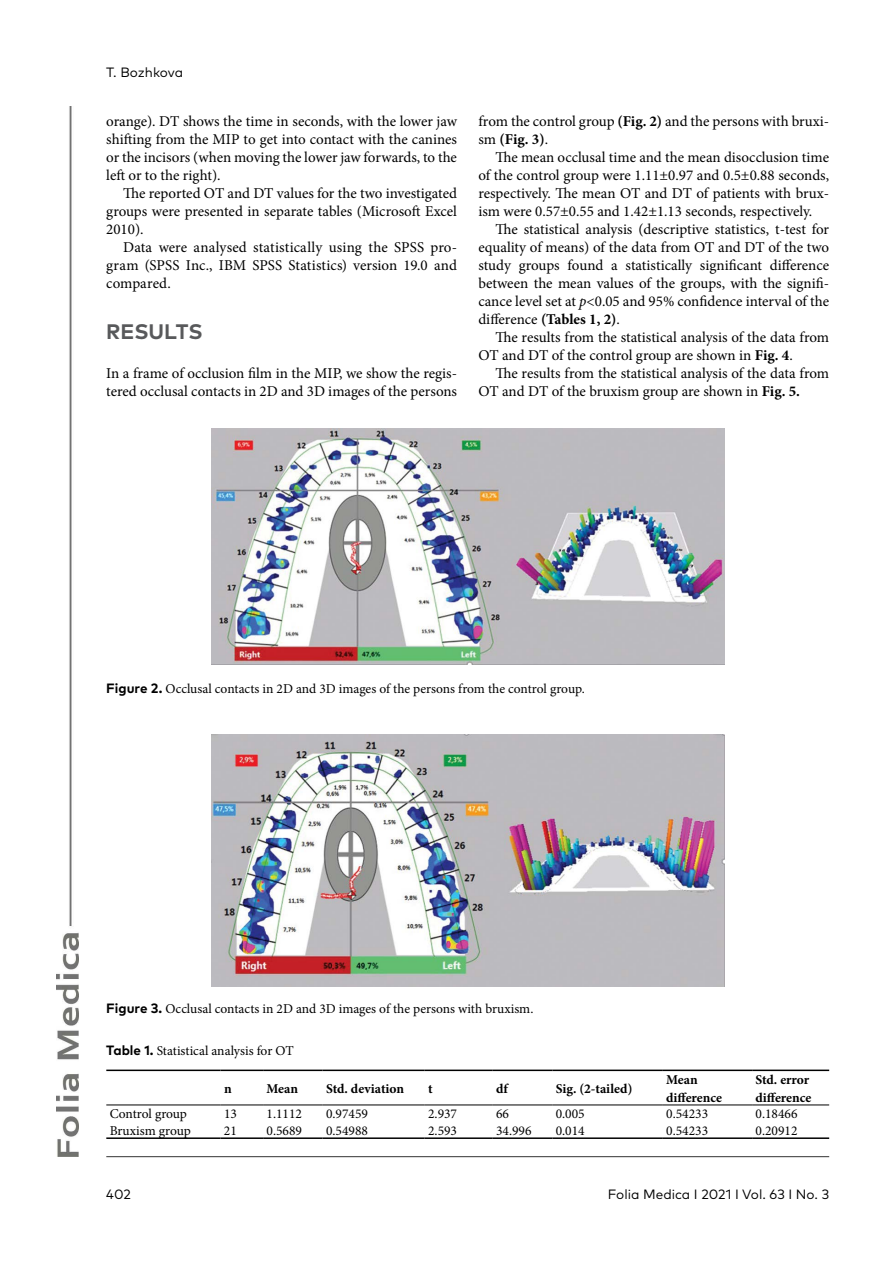
<style>
.page{position:relative;width:893px;height:1263px;background:#fff}
.page>*{position:absolute;margin:0;border:0;box-sizing:border-box;transform-origin:0 0}
.t1{font:700 21px "FF Mark Pro";color:#58595b}
.t2{font:15px/18px "Minion Pro";letter-spacing:-.005em;color:#000;text-align:justify}
.t3{font:13.5px "Minion Pro";color:#000}
.t4{font:700 13.5px/18px "Minion Pro";letter-spacing:-.005em;color:#000}
.t5{font:13.5px "FF Mark Pro";color:#000}
.s1{font-weight:700}
.s2{font-style:italic}
.s3{font-family:"FF Mark Pro";font-weight:700}
</style>
<div class="page">
<img style="left:57px;top:106px;width:22px;height:1051px">
<hr style="left:106px;top:1156px;width:723px;height:1px;background:#333">
<hr style="left:106px;top:1069px;width:115px;height:2px;background:#000">
<hr style="left:221px;top:1069px;width:42px;height:2px;background:#000">
<hr style="left:263px;top:1069px;width:60px;height:2px;background:#000">
<hr style="left:323px;top:1069px;width:102px;height:2px;background:#000">
<hr style="left:425px;top:1069px;width:68px;height:2px;background:#000">
<hr style="left:493px;top:1069px;width:59px;height:2px;background:#000">
<hr style="left:552px;top:1069px;width:111px;height:2px;background:#000">
<hr style="left:663px;top:1069px;width:89px;height:2px;background:#000">
<hr style="left:752px;top:1069px;width:77px;height:2px;background:#000">
<hr style="left:106px;top:1104px;width:115px;height:1px;background:#000">
<hr style="left:221px;top:1104px;width:42px;height:1px;background:#000">
<hr style="left:263px;top:1104px;width:60px;height:1px;background:#000">
<hr style="left:323px;top:1104px;width:102px;height:1px;background:#000">
<hr style="left:425px;top:1104px;width:68px;height:1px;background:#000">
<hr style="left:493px;top:1104px;width:59px;height:1px;background:#000">
<hr style="left:552px;top:1104px;width:111px;height:1px;background:#000">
<hr style="left:663px;top:1104px;width:89px;height:1px;background:#000">
<hr style="left:752px;top:1104px;width:77px;height:1px;background:#000">
<hr style="left:106px;top:1137px;width:115px;height:2px;background:#000">
<hr style="left:221px;top:1137px;width:42px;height:2px;background:#000">
<hr style="left:263px;top:1137px;width:60px;height:2px;background:#000">
<hr style="left:323px;top:1137px;width:102px;height:2px;background:#000">
<hr style="left:425px;top:1137px;width:68px;height:2px;background:#000">
<hr style="left:493px;top:1137px;width:59px;height:2px;background:#000">
<hr style="left:552px;top:1137px;width:111px;height:2px;background:#000">
<hr style="left:663px;top:1137px;width:89px;height:2px;background:#000">
<hr style="left:752px;top:1137px;width:77px;height:2px;background:#000">
<img style="left:212px;top:429px;width:513px;height:236px">
<img style="left:211px;top:735px;width:513px;height:251px">
<p class="t5" style="left:106px;top:62px;width:78px">T. Bozhkova</p>
<p class="t2" style="left:106px;top:112px;width:352px">orange). DT shows the time in seconds, with the lower jaw shifting from the MIP to get into contact with the canines or the incisors (when moving the lower jaw forwards, to the left or to the right).</p>
<p class="t2" style="left:106px;top:184px;width:352px;text-indent:17px">The reported OT and DT values for the two investigated groups were presented in separate tables (Microsoft Excel 2010).</p>
<p class="t2" style="left:106px;top:238px;width:352px;text-indent:17px">Data were analysed statistically using the SPSS pro&shy;gram (SPSS Inc., IBM SPSS Statistics) version 19.0 and compared.</p>
<h1 class="t1" style="left:106px;top:315px;width:98px">RESULTS</h1>
<p class="t2" style="left:106px;top:364px;width:352px">In a frame of occlusion film in the MIP, we show the regis&shy;tered occlusal contacts in 2D and 3D images of the persons</p>
<p class="t2" style="left:478px;top:112px;width:352px">from the control group <span class="s1">(Fig. 2)</span> and the persons with bruxi&shy;sm <span class="s1">(Fig. 3)</span>.</p>
<p class="t2" style="left:478px;top:148px;width:352px;text-indent:17px">The mean occlusal time and the mean disocclusion time of the control group were 1.11±0.97 and 0.5±0.88 seconds, respectively. The mean OT and DT of patients with brux&shy;ism were 0.57±0.55 and 1.42±1.13 seconds, respectively.</p>
<p class="t2" style="left:478px;top:220px;width:352px;text-indent:17px">The statistical analysis (descriptive statistics, t-test for equality of means) of the data from OT and DT of the two study groups found a statistically significant difference between the mean values of the groups, with the signifi&shy;cance level set at <span class="s2">p</span>&lt;0.05 and 95% confidence interval of the difference <span class="s1">(Tables 1, 2)</span>.</p>
<p class="t2" style="left:478px;top:328px;width:352px;text-indent:17px">The results from the statistical analysis of the data from<br>OT and DT of the control group are shown in <span class="s1">Fig. 4</span>.</p>
<p class="t2" style="left:478px;top:364px;width:352px;text-indent:17px">The results from the statistical analysis of the data from<br>OT and DT of the bruxism group are shown in <span class="s1">Fig. 5.</span></p>
<p class="t3" style="left:106px;top:679px;width:480px"><span class="s3">Figure 2.</span> Occlusal contacts in 2D and 3D images of the persons from the control group.</p>
<p class="t3" style="left:106px;top:999px;width:429px"><span class="s3">Figure 3.</span> Occlusal contacts in 2D and 3D images of the persons with bruxism.</p>
<p class="t3" style="left:106px;top:1042px;width:189px"><span class="s3">Table 1.</span> Statistical analysis for OT</p>
<p class="t4" style="left:224px;top:1079px;width:9px">n</p>
<p class="t4" style="left:267px;top:1079px;width:33px">Mean</p>
<p class="t4" style="left:326px;top:1079px;width:80px">Std. deviation</p>
<p class="t4" style="left:428px;top:1079px;width:6px">t</p>
<p class="t4" style="left:496px;top:1079px;width:13px">df</p>
<p class="t4" style="left:556px;top:1079px;width:78px">Sig. (2-tailed)</p>
<p class="t4" style="left:666px;top:1070px;width:57px">Mean difference</p>
<p class="t4" style="left:755px;top:1070px;width:57px">Std. error difference</p>
<p class="t3" style="left:110px;top:1105px;width:79px">Control group</p>
<p class="t3" style="left:224px;top:1105px;width:14px">13</p>
<p class="t3" style="left:267px;top:1105px;width:37px">1.1112</p>
<p class="t3" style="left:326px;top:1105px;width:43px">0.97459</p>
<p class="t3" style="left:428px;top:1105px;width:30px">2.937</p>
<p class="t3" style="left:496px;top:1105px;width:14px">66</p>
<p class="t3" style="left:556px;top:1105px;width:30px">0.005</p>
<p class="t3" style="left:666px;top:1105px;width:43px">0.54233</p>
<p class="t3" style="left:755px;top:1105px;width:43px">0.18466</p>
<p class="t3" style="left:110px;top:1121px;width:83px">Bruxism group</p>
<p class="t3" style="left:224px;top:1121px;width:14px">21</p>
<p class="t3" style="left:266px;top:1121px;width:37px">0.5689</p>
<p class="t3" style="left:326px;top:1121px;width:43px">0.54988</p>
<p class="t3" style="left:428px;top:1121px;width:30px">2.593</p>
<p class="t3" style="left:496px;top:1121px;width:37px">34.996</p>
<p class="t3" style="left:556px;top:1121px;width:30px">0.014</p>
<p class="t3" style="left:666px;top:1121px;width:43px">0.54233</p>
<p class="t3" style="left:755px;top:1121px;width:43px">0.20912</p>
<p class="t5" style="left:106px;top:1184px;width:26px">402</p>
<p class="t5" style="left:608px;top:1184px;width:223px">Folia Medica I 2021 I Vol. 63 I No. 3</p>
</div>
